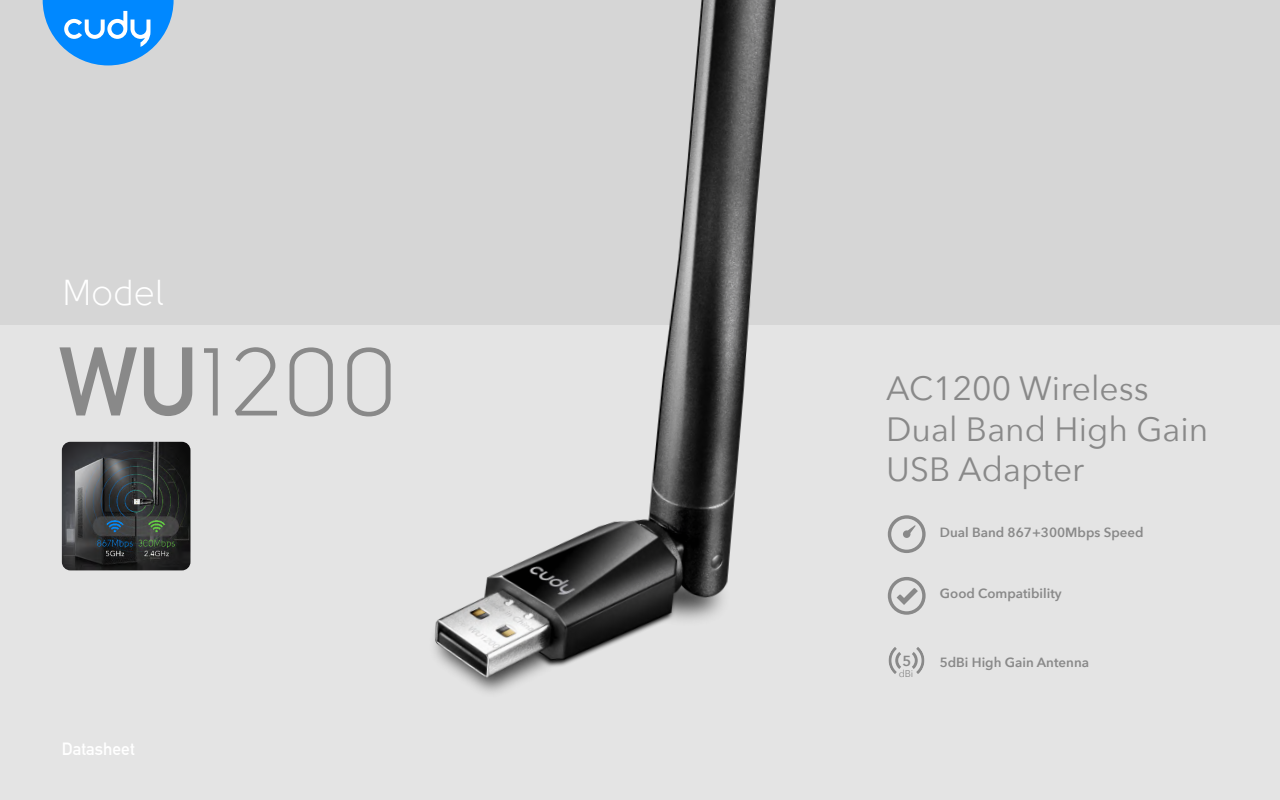
<style>
.page{position:relative;width:1280px;height:800px;background:#fff}
.page>*{position:absolute;margin:0;border:0;box-sizing:border-box;transform-origin:0 0}
.t1{font:96.1px "Solomon";color:#898989}
.t2{font:35.9px "Solomon";color:#fff}
.t3{font:33.6px/40.3px "Avenir Next";color:#898989}
.t4{font:700 17.4px "DIN Alternate";color:#fff}
.t5{font:600 14.6px "Avenir Next";color:#898989}
.t6{font:600 13.3px "Avenir Next";color:#898989}
.t7{font:9.7px "Avenir Next";color:#898989}
.s1{font-family:"DIN Alternate";font-weight:700;font-size:95.6px}
</style>
<div class="page">
<div style="left:0;top:1px;width:1280px;height:799px;background:#e4e4e4"></div>
<div style="left:0;top:0;width:1280px;height:324px;background:#d6d6d6"></div>
<svg style="left:43px;top:0;width:131px;height:65px"></svg>
<svg style="left:888px;top:515px;width:38px;height:38px"></svg>
<svg style="left:888px;top:577px;width:38px;height:38px"></svg>
<img style="left:423px;top:0;width:362px;height:693px">
<img style="left:62px;top:442px;width:128px;height:128px">
<svg style="left:889px;top:647px;width:36px;height:27px"></svg>
<h2 class="t2" style="left:62px;top:274px;width:104px">Model</h2>
<h1 class="t1" style="left:58px;top:332px;width:341px"><span class="s1">WU</span>1200</h1>
<h3 class="t4" style="left:62px;top:736px;width:75px">Datasheet</h3>
<h3 class="t3" style="left:886px;top:367px;width:324px">AC1200 Wireless<br>Dual Band High Gain<br>USB Adapter</h3>
<p class="t6" style="left:940px;top:521px;width:205px">Dual Band 867+300Mbps Speed</p>
<p class="t6" style="left:940px;top:582px;width:123px">Good Compatibility</p>
<p class="t5" style="left:902px;top:648px;width:10px">5</p>
<p class="t6" style="left:940px;top:651px;width:151px">5dBi High Gain Antenna</p>
<p class="t7" style="left:899px;top:666px;width:16px">dBi</p>
</div>
